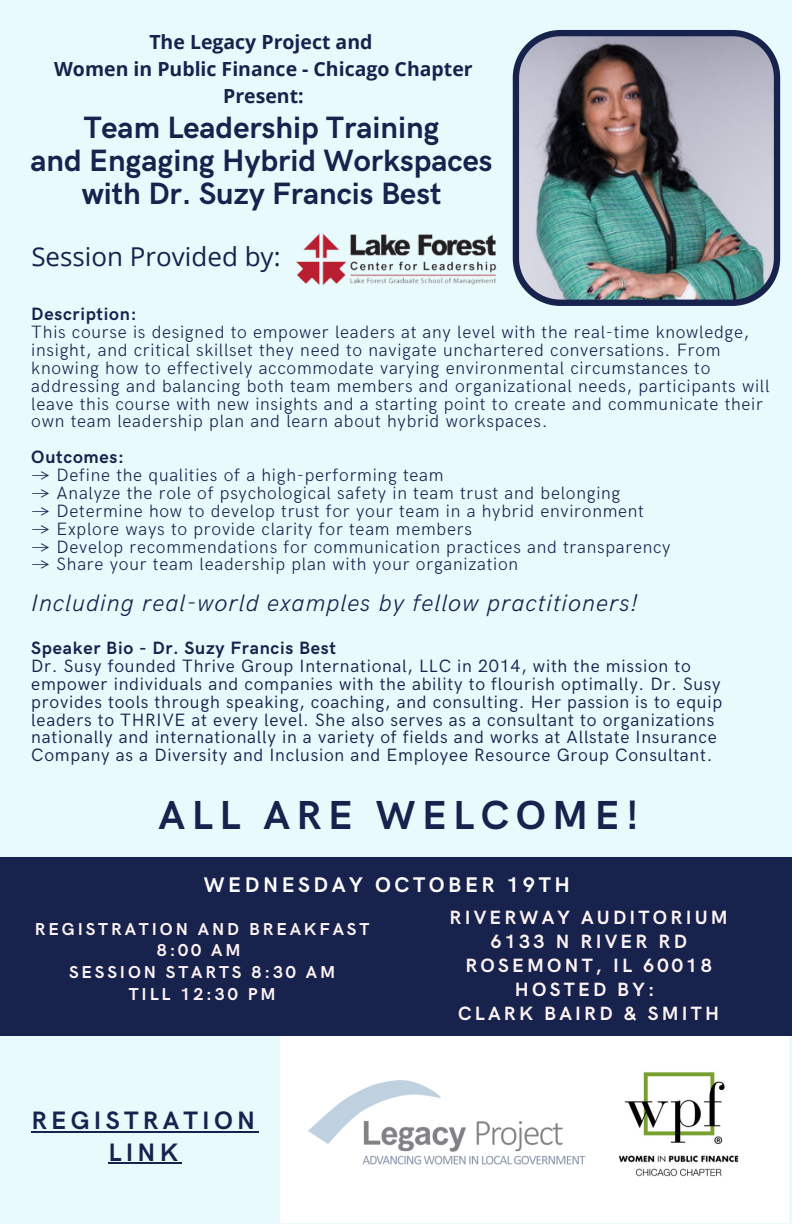
<style>
.page{position:relative;width:792px;height:1224px;background:#e9fafd}
.page>*{position:absolute;margin:0;border:0;box-sizing:border-box;transform-origin:0 0}
.t1{font:700 40.6px "HK Grotesk";letter-spacing:.16em;color:#17224d}
.t2{font:700 31px/33px "HK Grotesk";color:#17224d;text-align:center}
.t3{font:26px "Open Sans";color:#17224d}
.t4{font:700 25.2px/31.6px "HK Grotesk";letter-spacing:.165em;color:#17224d;text-align:center}
.t5{font:italic 300 23.8px "HK Grotesk";letter-spacing:.04em;color:#17224d}
.t6{font:700 21.2px "HK Grotesk";letter-spacing:.165em;color:#fff}
.t7{font:700 19.4px/27px "Open Sans";color:#17224d;text-align:center}
.t8{font:700 19.2px/24px "HK Grotesk";letter-spacing:.165em;color:#fff4f5;text-align:center}
.t9{font:300 17.8px/17.8px "HK Grotesk";letter-spacing:.04em;color:#17224d}
.t10{font:17.8px/17.8px "HK Grotesk";letter-spacing:.04em;color:#17224d}
.t11{font:700 17.8px "HK Grotesk";letter-spacing:.04em;color:#17224d}
.t12{font:700 17.2px/21.6px "HK Grotesk";letter-spacing:.165em;color:#fff4f5;text-align:center}
</style>
<div class="page">
<div style="left:281px;top:1025px;width:508px;height:198px;background:#fff"></div>
<div style="left:0;top:858px;width:792px;height:178px;background:#17224d"></div>
<img style="left:308px;top:1081px;width:278px;height:84px">
<img style="left:296px;top:206px;width:217px;height:79px">
<img style="left:618px;top:1072px;width:121px;height:105px">
<img style="left:513px;top:30px;width:267px;height:276px">
<hr style="left:31px;top:1131px;width:228px;height:1px;background:#17224d">
<hr style="left:108px;top:1162px;width:74px;height:2px;background:#17224d">
<p class="t7" style="left:54px;top:28px;width:420px">The Legacy Project and<br>Women in Public Finance - Chicago Chapter<br>Present:</p>
<h2 class="t2" style="left:31px;top:112px;width:463px">Team Leadership Training<br>and Engaging Hybrid Workspaces with Dr. Suzy Francis Best</h2>
<h3 class="t3" style="left:31px;top:239px;width:251px">Session Provided by:</h3>
<p class="t11" style="left:31px;top:304px;width:107px">Description:</p>
<p class="t9" style="left:31px;top:324px;width:740px">This course is designed to empower leaders at any level with the real-time knowledge, insight, and critical skillset they need to navigate unchartered conversations. From knowing how to effectively accommodate varying environmental circumstances to addressing and balancing both team members and organizational needs, participants will leave this course with new insights and a starting point to create and communicate their own team leadership plan and learn about hybrid workspaces.</p>
<p class="t11" style="left:31px;top:447px;width:94px">Outcomes:</p>
<p class="t9" style="left:31px;top:467px;width:414px">→ Define the qualities of a high-performing team</p>
<p class="t9" style="left:31px;top:485px;width:591px">→ Analyze the role of psychological safety in team trust and belonging</p>
<p class="t9" style="left:31px;top:503px;width:614px">→ Determine how to develop trust for your team in a hybrid environment</p>
<p class="t9" style="left:31px;top:520px;width:442px">→ Explore ways to provide clarity for team members</p>
<p class="t9" style="left:31px;top:538px;width:641px">→ Develop recommendations for communication practices and transparency</p>
<p class="t9" style="left:31px;top:556px;width:488px">→ Share your team leadership plan with your organization</p>
<h3 class="t5" style="left:31px;top:589px;width:608px">Including real-world examples by fellow practitioners!</h3>
<p class="t11" style="left:31px;top:638px;width:306px">Speaker Bio - Dr. Suzy Francis Best</p>
<p class="t10" style="left:31px;top:658px;width:692px">Dr. Susy founded Thrive Group International, LLC in 2014, with the mission to empower individuals and companies with the ability to flourish optimally. Dr. Susy provides tools through speaking, coaching, and consulting. Her passion is to equip leaders to THRIVE at every level. She also serves as a consultant to organizations nationally and internationally in a variety of fields and works at Allstate Insurance Company as a Diversity and Inclusion and Employee Resource Group Consultant.</p>
<h1 class="t1" style="left:159px;top:792px;width:482px">ALL ARE WELCOME!</h1>
<p class="t6" style="left:204px;top:873px;width:368px">WEDNESDAY OCTOBER 19TH</p>
<p class="t12" style="left:35px;top:919px;width:336px">REGISTRATION AND BREAKFAST<br>8:00 AM<br>SESSION STARTS 8:30 AM<br>TILL 12:30 PM</p>
<h3 class="t4" style="left:31px;top:1106px;width:225px">REGISTRATION<br>LINK</h3>
<p class="t8" style="left:450px;top:907px;width:280px">RIVERWAY AUDITORIUM<br>6133 N RIVER RD<br>ROSEMONT, IL 60018<br>HOSTED BY:<br>CLARK BAIRD &amp; SMITH</p>
</div>
